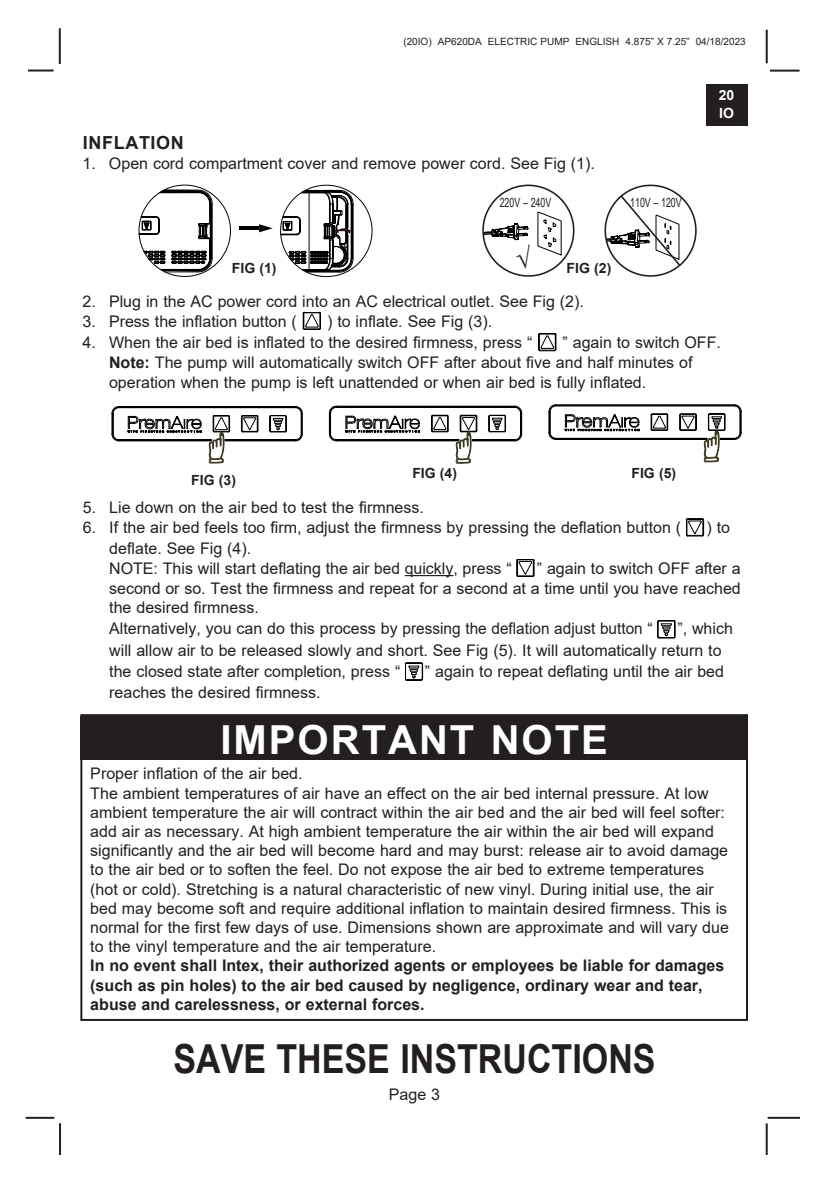
<style>
.page{position:relative;width:836px;height:1191px;background:#fff}
.page>*{position:absolute;margin:0;border:0;box-sizing:border-box;transform-origin:0 0}
.t1{font:700 40px "Arial";color:#231f20;scale:.85 1}
.t2{font:700 40px "Arial";letter-spacing:.05em;color:#fff}
.t3{font:26px "Arial";color:#231f20}
.t4{font:700 18px "Arial";letter-spacing:.035em;color:#231f20}
.t5{font:16px/19.8px "Arial";color:#231f20}
.t6{font:700 16px "Arial";color:#231f20}
.t7{font:700 14px "Arial";color:#231f20}
.t8{font:700 14px/18px "Arial";color:#fff}
.t9{font:12.8px "Arial";color:#231f20;scale:.69 1}
.t10{font:10px "Arial";color:#231f20}
.s1{font-weight:700}
</style>
<div class="page">
<hr style="left:767px;top:1116px;width:32px;height:2px;background:#231f20">
<hr style="left:769px;top:70px;width:30px;height:2px;background:#231f20">
<hr style="left:765px;top:30px;width:2px;height:33px;background:#231f20">
<hr style="left:765px;top:1123px;width:2px;height:32px;background:#231f20">
<hr style="left:28px;top:70px;width:26px;height:2px;background:#231f20">
<hr style="left:59px;top:28px;width:2px;height:36px;background:#231f20">
<hr style="left:59px;top:1123px;width:2px;height:32px;background:#231f20">
<hr style="left:26px;top:1116px;width:28px;height:2px;background:#231f20">
<div style="left:705px;top:84px;width:42px;height:41px;background:#231f20"></div>
<svg style="left:302px;top:312px;width:19px;height:18px"></svg>
<svg style="left:538px;top:333px;width:19px;height:18px"></svg>
<hr style="left:404px;top:575px;width:49px;height:1px;background:#231f20">
<svg style="left:685px;top:518px;width:20px;height:18px"></svg>
<svg style="left:516px;top:559px;width:19px;height:18px"></svg>
<svg style="left:657px;top:620px;width:18px;height:18px"></svg>
<svg style="left:404px;top:662px;width:19px;height:19px"></svg>
<hr style="left:116px;top:511px;width:193px;height:1px;background:#000">
<hr style="left:333px;top:512px;width:193px;height:1px;background:#000">
<hr style="left:333px;top:510px;width:193px;height:1px;background:#000">
<hr style="left:553px;top:510px;width:190px;height:1px;background:#000">
<svg style="left:111px;top:404px;width:631px;height:60px"></svg>
<svg style="left:139px;top:185px;width:92px;height:92px"></svg>
<hr style="left:239px;top:227px;width:20px;height:3px;background:#040000">
<svg style="left:259px;top:224px;width:13px;height:8px"></svg>
<svg style="left:280px;top:185px;width:92px;height:92px"></svg>
<svg style="left:483px;top:187px;width:90px;height:84px"></svg>
<div style="left:482px;top:184px;width:92px;height:93px;border:2px solid #231f20;border-radius:50%"></div>
<svg style="left:605px;top:187px;width:76px;height:89px"></svg>
<div style="left:80px;top:714px;width:667px;height:307px;border:2px solid #231f20"></div>
<div style="left:80px;top:716px;width:667px;height:43px;background:#231f20"></div>
<p class="t10" style="left:403px;top:35px;width:344px">(20IO) AP620DA ELECTRIC PUMP ENGLISH 4.875” X 7.25” 04/18/2023</p>
<p class="t4" style="left:83px;top:130px;width:103px">INFLATION</p>
<p class="t5" style="left:82px;top:154px;width:514px">1. Open cord compartment cover and remove power cord. See Fig (1).</p>
<p class="t9" style="left:499px;top:194px;width:76px">220V – 240V</p>
<p class="t9" style="left:630px;top:194px;width:76px">110V – 120V</p>
<p class="t3" style="left:515px;top:241px;width:16px">√</p>
<p class="t7" style="left:232px;top:258px;width:46px">FIG (1)</p>
<p class="t7" style="left:566px;top:258px;width:46px">FIG (2)</p>
<p class="t8" style="left:718px;top:86px;width:17px">20<br>IO</p>
<p class="t5" style="left:82px;top:291px;width:502px">2. Plug in the AC power cord into an AC electrical outlet. See Fig (2).</p>
<p class="t5" style="left:82px;top:311px;width:216px">3. Press the inflation button (</p>
<p class="t5" style="left:327px;top:311px;width:166px">) to inflate. See Fig (3).</p>
<p class="t5" style="left:82px;top:332px;width:451px">4. When the air bed is inflated to the desired firmness, press “</p>
<p class="t5" style="left:562px;top:332px;width:160px">” again to switch OFF.</p>
<p class="t5" style="left:109px;top:353px;width:584px"><span class="s1">Note:</span> The pump will automatically switch OFF after about five and half minutes of</p>
<p class="t5" style="left:109px;top:372px;width:538px">operation when the pump is left unattended or when air bed is fully inflated.</p>
<p class="t7" style="left:191px;top:470px;width:46px">FIG (3)</p>
<p class="t7" style="left:412px;top:463px;width:46px">FIG (4)</p>
<p class="t7" style="left:631px;top:463px;width:46px">FIG (5)</p>
<p class="t5" style="left:83px;top:497px;width:342px">5. Lie down on the air bed to test the firmness.</p>
<p class="t5" style="left:83px;top:518px;width:599px">6. If the air bed feels too firm, adjust the firmness by pressing the deflation button (</p>
<p class="t5" style="left:706px;top:518px;width:25px">) to</p>
<p class="t5" style="left:109px;top:538px;width:143px">deflate. See Fig (4).</p>
<p class="t5" style="left:109px;top:558px;width:404px">NOTE: This will start deflating the air bed quickly, press “</p>
<p class="t5" style="left:109px;top:558px;width:632px;text-align:justify;text-indent:427px">” again to switch OFF after a second or so. Test the firmness and repeat for a second at a time until you have reached the desired firmness.</p>
<p class="t5" style="left:109px;top:619px;width:544px">Alternatively, you can do this process by pressing the deflation adjust button “</p>
<p class="t5" style="left:109px;top:618px;width:625px;line-height:21.2px;text-indent:568px">”, which will allow air to be released slowly and short. See Fig (5). It will automatically return to</p>
<p class="t5" style="left:109px;top:661px;width:292px">the closed state after completion, press “</p>
<p class="t5" style="left:425px;top:661px;width:300px">” again to repeat deflating until the air bed</p>
<p class="t5" style="left:109px;top:682px;width:213px">reaches the desired firmness.</p>
<p class="t2" style="left:220px;top:711px;width:389px">IMPORTANT NOTE</p>
<p class="t5" style="left:90px;top:763px;width:214px">Proper inflation of the air bed.</p>
<p class="t5" style="left:90px;top:783px;width:619px">The ambient temperatures of air have an effect on the air bed internal pressure. At low</p>
<p class="t5" style="left:90px;top:802px;width:636px">ambient temperature the air will contract within the air bed and the air bed will feel softer:</p>
<p class="t5" style="left:90px;top:821px;width:624px">add air as necessary. At high ambient temperature the air within the air bed will expand</p>
<p class="t5" style="left:90px;top:840px;width:639px">significantly and the air bed will become hard and may burst: release air to avoid damage</p>
<p class="t5" style="left:90px;top:859px;width:615px">to the air bed or to soften the feel. Do not expose the air bed to extreme temperatures</p>
<p class="t5" style="left:90px;top:879px;width:638px;line-height:19.2px">(hot or cold). Stretching is a natural characteristic of new vinyl. During initial use, the air bed may become soft and require additional inflation to maintain desired firmness. This is</p>
<p class="t5" style="left:90px;top:917px;width:640px">normal for the first few days of use. Dimensions shown are approximate and will vary due</p>
<p class="t5" style="left:90px;top:936px;width:347px">to the vinyl temperature and the air temperature.</p>
<p class="t6" style="left:90px;top:954px;width:635px">In no event shall Intex, their authorized agents or employees be liable for damages</p>
<p class="t6" style="left:90px;top:973px;width:613px">(such as pin holes) to the air bed caused by negligence, ordinary wear and tear,</p>
<p class="t6" style="left:90px;top:993px;width:335px">abuse and carelessness, or external forces.</p>
<h1 class="t1" style="left:173px;top:1030px;width:568px">SAVE THESE INSTRUCTIONS</h1>
<p class="t5" style="left:389px;top:1084px;width:53px">Page 3</p>
</div>
